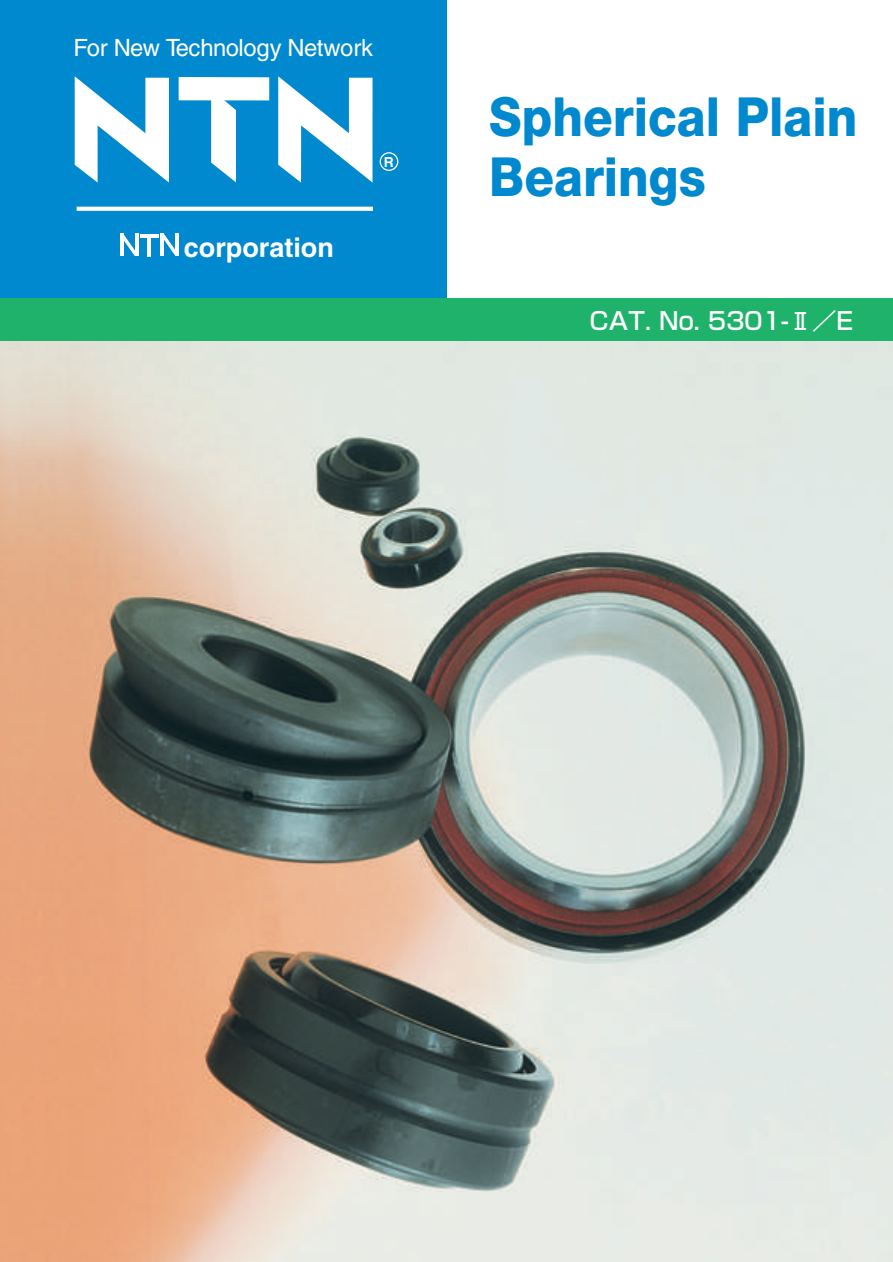
<style>
.page{position:relative;width:893px;height:1262px;background:#fff}
.page>*{position:absolute;margin:0;border:0;box-sizing:border-box;transform-origin:0 0}
.t1{font:800 54px/60px "Helvetica Neue";color:#0089cf;scale:.9 1}
.t2{font:700 27px "Helvetica";color:#fff}
.t3{font:500 24px "Shin Go";color:#fff}
.t4{font:23.7px "Helvetica";letter-spacing:-.02em;color:#fff}
.t5{font:700 13.8px "Helvetica";color:#fff}
</style>
<div class="page">
<img style="left:0;top:340px;width:892px;height:921px">
<div style="left:0;top:298px;width:892px;height:42px;background:#1eb26a"></div>
<div style="left:0;top:0;width:447px;height:298px;background:#0089cf"></div>
<div style="left:179px;top:77px;width:90px;height:23px;background:#fff"></div>
<svg style="left:211px;top:100px;width:25px;height:82px;background:#d9edf7"></svg>
<svg style="left:278px;top:76px;width:94px;height:107px"></svg>
<svg style="left:75px;top:76px;width:94px;height:107px"></svg>
<div style="left:379px;top:152px;width:19px;height:19px;border:1px solid #fff;border-radius:50%"></div>
<svg style="left:77px;top:207px;width:296px;height:4px"></svg>
<hr style="left:120px;top:234px;width:3px;height:22px;background:#fff">
<hr style="left:135px;top:234px;width:3px;height:22px;background:#fff">
<svg style="left:123px;top:234px;width:12px;height:22px"></svg>
<hr style="left:160px;top:234px;width:4px;height:22px;background:#fff">
<hr style="left:175px;top:234px;width:4px;height:22px;background:#fff">
<svg style="left:164px;top:234px;width:11px;height:22px"></svg>
<hr style="left:147px;top:236px;width:4px;height:20px;background:#fff">
<hr style="left:140px;top:234px;width:18px;height:3px;background:#fff">
<p class="t4" style="left:73px;top:39px;width:301px">For New Technology Network</p>
<p class="t2" style="left:184px;top:237px;width:152px">corporation</p>
<p class="t5" style="left:384px;top:157px;width:11px">R</p>
<h1 class="t1" style="left:489px;top:91px;width:410px">Spherical Plain<br>Bearings</h1>
<p class="t3" style="left:589px;top:312px;width:265px">CAT. No. 5301- ／E</p>
</div>
